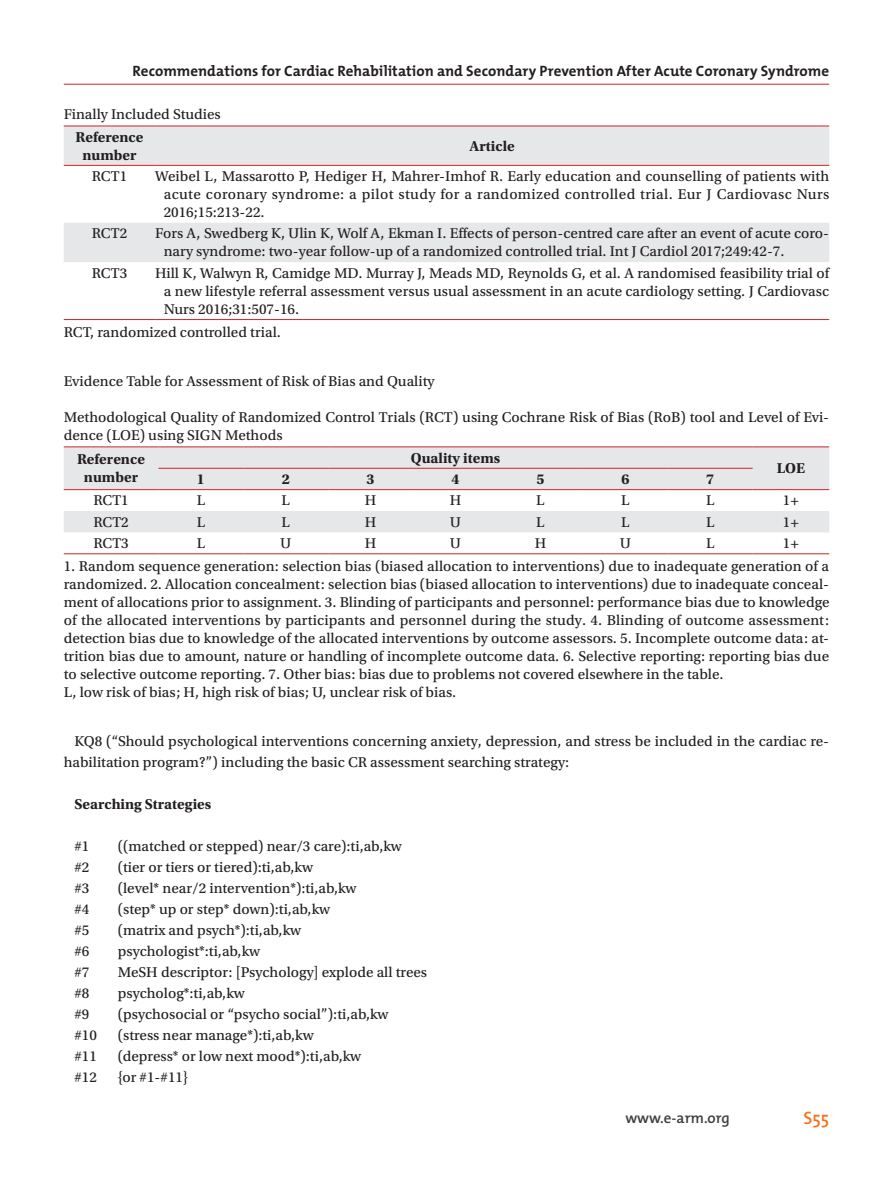
<style>
.page{position:relative;width:893px;height:1191px;background:#fff}
.page>*{position:absolute;margin:0;border:0;box-sizing:border-box;transform-origin:0 0}
.t1{font:600 18px "The Mix";color:#f47321}
.표{font:15px/18px "Utopia Std Capt";color:#231f20;text-align:justify}
.바탕글{font:15px/21px "Utopia Std Capt";color:#231f20}
.t2{font:700 15px "The Mix";color:#231f20}
.표1라인{font:700 15px/18px "Utopia Std";color:#231f20;text-align:center}
.바탕글-2{font:700 15px "Utopia Std";color:#231f20}
.t3{font:600 15px "The Mix";color:#3e3e3f}
</style>
<div class="page">
<hr style="left:64px;top:84px;width:765px;height:1px;background:#d1232a">
<svg style="left:64px;top:127px;width:765px;height:135px;fill:#e6e7e9"></svg>
<hr style="left:64px;top:126px;width:91px;height:1px;background:#d1232a">
<hr style="left:155px;top:126px;width:674px;height:1px;background:#d1232a">
<hr style="left:64px;top:165px;width:91px;height:1px;background:#d1232a">
<hr style="left:155px;top:165px;width:674px;height:1px;background:#d1232a">
<hr style="left:64px;top:319px;width:91px;height:1px;background:#d1232a">
<hr style="left:155px;top:319px;width:674px;height:1px;background:#d1232a">
<svg style="left:64px;top:447px;width:765px;height:85px;fill:#e6e7e9"></svg>
<hr style="left:158px;top:468px;width:85px;height:1px;background:#d1232a">
<hr style="left:243px;top:468px;width:85px;height:1px;background:#d1232a">
<hr style="left:328px;top:468px;width:85px;height:1px;background:#d1232a">
<hr style="left:413px;top:468px;width:85px;height:1px;background:#d1232a">
<hr style="left:498px;top:468px;width:85px;height:1px;background:#d1232a">
<hr style="left:583px;top:468px;width:85px;height:1px;background:#d1232a">
<hr style="left:668px;top:468px;width:85px;height:1px;background:#d1232a">
<hr style="left:64px;top:446px;width:94px;height:1px;background:#d1232a">
<hr style="left:158px;top:446px;width:85px;height:1px;background:#d1232a">
<hr style="left:243px;top:446px;width:85px;height:1px;background:#d1232a">
<hr style="left:328px;top:446px;width:85px;height:1px;background:#d1232a">
<hr style="left:413px;top:446px;width:85px;height:1px;background:#d1232a">
<hr style="left:498px;top:446px;width:85px;height:1px;background:#d1232a">
<hr style="left:583px;top:446px;width:85px;height:1px;background:#d1232a">
<hr style="left:668px;top:446px;width:85px;height:1px;background:#d1232a">
<hr style="left:753px;top:446px;width:76px;height:1px;background:#d1232a">
<hr style="left:64px;top:489px;width:94px;height:1px;background:#d1232a">
<hr style="left:158px;top:489px;width:85px;height:1px;background:#d1232a">
<hr style="left:243px;top:489px;width:85px;height:1px;background:#d1232a">
<hr style="left:328px;top:489px;width:85px;height:1px;background:#d1232a">
<hr style="left:413px;top:489px;width:85px;height:1px;background:#d1232a">
<hr style="left:498px;top:489px;width:85px;height:1px;background:#d1232a">
<hr style="left:583px;top:489px;width:85px;height:1px;background:#d1232a">
<hr style="left:668px;top:489px;width:85px;height:1px;background:#d1232a">
<hr style="left:753px;top:489px;width:76px;height:1px;background:#d1232a">
<hr style="left:64px;top:553px;width:94px;height:1px;background:#d1232a">
<hr style="left:158px;top:553px;width:85px;height:1px;background:#d1232a">
<hr style="left:243px;top:553px;width:85px;height:1px;background:#d1232a">
<hr style="left:328px;top:553px;width:85px;height:1px;background:#d1232a">
<hr style="left:413px;top:553px;width:85px;height:1px;background:#d1232a">
<hr style="left:498px;top:553px;width:85px;height:1px;background:#d1232a">
<hr style="left:583px;top:553px;width:85px;height:1px;background:#d1232a">
<hr style="left:668px;top:553px;width:85px;height:1px;background:#d1232a">
<hr style="left:753px;top:553px;width:76px;height:1px;background:#d1232a">
<p class="t2" style="left:133px;top:59px;width:698px">Recommendations for Cardiac Rehabilitation and Secondary Prevention After Acute Coronary Syndrome</p>
<p class="표" style="left:64px;top:105px;width:159px">Finally Included Studies</p>
<p class="표1라인" style="left:76px;top:128px;width:69px">Reference number</p>
<p class="표1라인" style="left:470px;top:137px;width:47px">Article</p>
<p class="표" style="left:92px;top:167px;width:37px">RCT1</p>
<p class="표" style="left:164px;top:167px;width:667px;text-indent:-9px">Weibel L, Massarotto P, Hediger H, Mahrer-Imhof R. Early education and counselling of patients with acute coronary syndrome: a pilot study for a randomized controlled trial. Eur J Cardiovasc Nurs 2016;15:213-22.</p>
<p class="표" style="left:92px;top:225px;width:37px">RCT2</p>
<p class="표" style="left:164px;top:225px;width:667px;text-indent:-9px">Fors A, Swedberg K, Ulin K, Wolf A, Ekman I. Effects of person-centred care after an event of acute coro&shy;nary syndrome: two-year follow-up of a randomized controlled trial. Int J Cardiol 2017;249:42-7.</p>
<p class="표" style="left:92px;top:264px;width:37px">RCT3</p>
<p class="표" style="left:164px;top:264px;width:667px;text-indent:-9px">Hill K, Walwyn R, Camidge MD. Murray J, Meads MD, Reynolds G, et al. A randomised feasibility trial of a new lifestyle referral assessment versus usual assessment in an acute cardiology setting. J Cardiovasc Nurs 2016;31:507-16.</p>
<p class="표" style="left:64px;top:323px;width:219px">RCT, randomized controlled trial.</p>
<p class="표" style="left:64px;top:372px;width:372px">Evidence Table for Assessment of Risk of Bias and Quality</p>
<p class="표" style="left:64px;top:408px;width:767px">Methodological Quality of Randomized Control Trials (RCT) using Cochrane Risk of Bias (RoB) tool and Level of Evi&shy;dence (LOE) using SIGN Methods</p>
<p class="표1라인" style="left:77px;top:450px;width:69px">Reference number</p>
<p class="표1라인" style="left:411px;top:449px;width:91px">Quality items</p>
<p class="표1라인" style="left:777px;top:459px;width:30px">LOE</p>
<p class="표1라인" style="left:197px;top:470px;width:9px">1</p>
<p class="표1라인" style="left:282px;top:470px;width:9px">2</p>
<p class="표1라인" style="left:367px;top:470px;width:9px">3</p>
<p class="표1라인" style="left:452px;top:470px;width:9px">4</p>
<p class="표1라인" style="left:536px;top:470px;width:9px">5</p>
<p class="표1라인" style="left:621px;top:470px;width:9px">6</p>
<p class="표1라인" style="left:706px;top:470px;width:9px">7</p>
<p class="표" style="left:93px;top:492px;width:37px">RCT1</p>
<p class="표" style="left:197px;top:492px;width:10px">L</p>
<p class="표" style="left:282px;top:492px;width:10px">L</p>
<p class="표" style="left:365px;top:492px;width:13px">H</p>
<p class="표" style="left:450px;top:492px;width:13px">H</p>
<p class="표" style="left:536px;top:492px;width:10px">L</p>
<p class="표" style="left:621px;top:492px;width:10px">L</p>
<p class="표" style="left:706px;top:492px;width:10px">L</p>
<p class="표" style="left:783px;top:492px;width:18px">1+</p>
<p class="표" style="left:93px;top:513px;width:37px">RCT2</p>
<p class="표" style="left:197px;top:513px;width:10px">L</p>
<p class="표" style="left:282px;top:513px;width:10px">L</p>
<p class="표" style="left:365px;top:513px;width:13px">H</p>
<p class="표" style="left:450px;top:513px;width:12px">U</p>
<p class="표" style="left:536px;top:513px;width:10px">L</p>
<p class="표" style="left:621px;top:513px;width:10px">L</p>
<p class="표" style="left:706px;top:513px;width:10px">L</p>
<p class="표" style="left:783px;top:513px;width:18px">1+</p>
<p class="표" style="left:93px;top:534px;width:37px">RCT3</p>
<p class="표" style="left:197px;top:534px;width:10px">L</p>
<p class="표" style="left:280px;top:534px;width:12px">U</p>
<p class="표" style="left:365px;top:534px;width:13px">H</p>
<p class="표" style="left:450px;top:534px;width:12px">U</p>
<p class="표" style="left:535px;top:534px;width:13px">H</p>
<p class="표" style="left:620px;top:534px;width:12px">U</p>
<p class="표" style="left:706px;top:534px;width:10px">L</p>
<p class="표" style="left:783px;top:534px;width:18px">1+</p>
<p class="표" style="left:64px;top:557px;width:767px">1. Random sequence generation: selection bias (biased allocation to interventions) due to inadequate generation of a randomized. 2. Allocation concealment: selection bias (biased allocation to interventions) due to inadequate conceal&shy;ment of allocations prior to assignment. 3. Blinding of participants and personnel: performance bias due to knowledge of the allocated interventions by participants and personnel during the study. 4. Blinding of outcome assessment: detection bias due to knowledge of the allocated interventions by outcome assessors. 5. Incomplete outcome data: at&shy;trition bias due to amount, nature or handling of incomplete outcome data. 6. Selective reporting: reporting bias due to selective outcome reporting. 7. Other bias: bias due to problems not covered elsewhere in the table.</p>
<p class="표" style="left:64px;top:683px;width:394px">L, low risk of bias; H, high risk of bias; U, unclear risk of bias.</p>
<p class="바탕글" style="left:64px;top:731px;width:767px;text-indent:11px">KQ8 (“Should psychological interventions concerning anxiety, depression, and stress be included in the cardiac re&shy;habilitation program?”) including the basic CR assessment searching strategy:</p>
<p class="바탕글-2" style="left:74px;top:795px;width:138px">Searching Strategies</p>
<p class="바탕글" style="left:74px;top:836px;width:17px">#1</p>
<p class="바탕글" style="left:118px;top:836px;width:285px">((matched or stepped) near/3 care):ti,ab,kw</p>
<p class="바탕글" style="left:74px;top:857px;width:17px">#2</p>
<p class="바탕글" style="left:118px;top:857px;width:197px">(tier or tiers or tiered):ti,ab,kw</p>
<p class="바탕글" style="left:74px;top:878px;width:17px">#3</p>
<p class="바탕글" style="left:118px;top:878px;width:240px">(level* near/2 intervention*):ti,ab,kw</p>
<p class="바탕글" style="left:74px;top:899px;width:17px">#4</p>
<p class="바탕글" style="left:118px;top:899px;width:214px">(step* up or step* down):ti,ab,kw</p>
<p class="바탕글" style="left:74px;top:920px;width:17px">#5</p>
<p class="바탕글" style="left:118px;top:920px;width:185px">(matrix and psych*):ti,ab,kw</p>
<p class="바탕글" style="left:74px;top:941px;width:17px">#6</p>
<p class="바탕글" style="left:118px;top:941px;width:144px">psychologist*:ti,ab,kw</p>
<p class="바탕글" style="left:74px;top:962px;width:17px">#7</p>
<p class="바탕글" style="left:118px;top:962px;width:311px">MeSH descriptor: [Psychology] explode all trees</p>
<p class="바탕글" style="left:74px;top:983px;width:17px">#8</p>
<p class="바탕글" style="left:118px;top:983px;width:128px">psycholog*:ti,ab,kw</p>
<p class="바탕글" style="left:74px;top:1004px;width:17px">#9</p>
<p class="바탕글" style="left:118px;top:1004px;width:272px">(psychosocial or “psycho social”):ti,ab,kw</p>
<p class="바탕글" style="left:74px;top:1025px;width:24px">#10</p>
<p class="바탕글" style="left:118px;top:1025px;width:197px">(stress near manage*):ti,ab,kw</p>
<p class="바탕글" style="left:74px;top:1046px;width:24px">#11</p>
<p class="바탕글" style="left:118px;top:1046px;width:245px">(depress* or low next mood*):ti,ab,kw</p>
<p class="바탕글" style="left:74px;top:1067px;width:24px">#12</p>
<p class="바탕글" style="left:118px;top:1067px;width:72px">{or #1-#11}</p>
<p class="t3" style="left:625px;top:1105px;width:106px">www.e-arm.org</p>
<p class="t1" style="left:803px;top:1102px;width:27px">S55</p>
</div>
